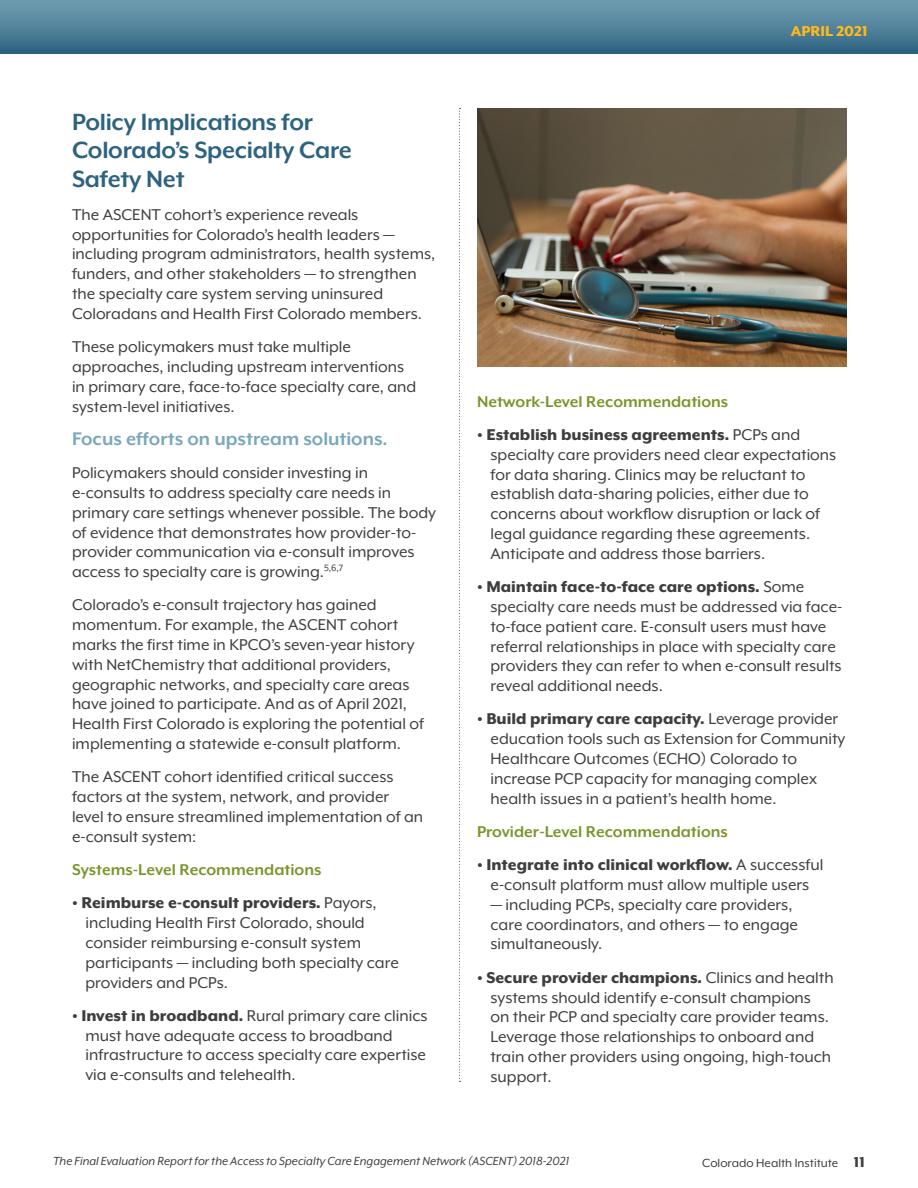
<style>
.page{position:relative;width:918px;height:1188px;background:#fff}
.page>*{position:absolute;margin:0;border:0;box-sizing:border-box;transform-origin:0 0}
.Body_text{font:700 27px/28.5px "Mr Eaves XL Mod OT";letter-spacing:-.01em;color:#2e6380}
.Body_text-2{font:700 21px "Mr Eaves XL Mod OT";color:#7aa7ba}
.Body_text-3{font:18px/19.8px "Mr Eaves XL Mod OT";color:#3e3e3f}
.Body_text-4{font:700 18px "Mr Eaves XL Mod OT";color:#7a962b}
.t1{font:800 16.5px "Mr Eaves XL Mod OT";color:#fdb91b}
.t2{font:italic 13.5px "Mr Eaves XL Mod OT";color:#3e3e3f}
.t3{font:13.5px "Mr Eaves XL Mod OT";color:#3e3e3f}
.s1{font-weight:800}
.s2{font-weight:800;font-size:16.5px}
</style>
<div class="page">
<div style="left:0;top:0;width:918px;height:54px;background:linear-gradient(to bottom,#729fb3,#306581)"></div>
<svg style="left:459px;top:108px;width:1px;height:974px"></svg>
<img style="left:477px;top:108px;width:369px;height:258px">
<p class="Body_text" style="left:72px;top:107px;width:281px">Policy Implications for<br>Colorado’s Specialty Care<br>Safety Net</p>
<p class="Body_text-3" style="left:72px;top:205px;width:365px">The ASCENT cohort’s experience reveals opportunities for Colorado’s health leaders — including program administrators, health systems, funders, and other stakeholders — to strengthen the specialty care system serving uninsured Coloradans and Health First Colorado members.</p>
<p class="Body_text-3" style="left:72px;top:337px;width:346px">These policymakers must take multiple approaches, including upstream interventions in primary care, face-to-face specialty care, and system-level initiatives.</p>
<p class="Body_text-2" style="left:72px;top:428px;width:317px">Focus efforts on upstream solutions.</p>
<p class="Body_text-3" style="left:72px;top:463px;width:366px">Policymakers should consider investing in e-consults to address specialty care needs in primary care settings whenever possible. The body of evidence that demonstrates how provider-to&shy;provider communication via e-consult improves access to specialty care is growing.<sup>5,6,7</sup></p>
<p class="Body_text-3" style="left:72px;top:595px;width:354px">Colorado’s e-consult trajectory has gained momentum. For example, the ASCENT cohort marks the first time in KPCO’s seven-year history with NetChemistry that additional providers, geographic networks, and specialty care areas have joined to participate. And as of April 2021, Health First Colorado is exploring the potential of implementing a statewide e-consult platform.</p>
<p class="Body_text-3" style="left:72px;top:767px;width:353px">The ASCENT cohort identified critical success factors at the system, network, and provider level to ensure streamlined implementation of an e-consult system:</p>
<p class="Body_text-4" style="left:72px;top:861px;width:251px">Systems-Level Recommendations</p>
<p class="Body_text-3" style="left:86px;top:893px;width:315px;text-indent:-14px"><span class="s1">• Reimburse e-consult providers.</span> Payors, including Health First Colorado, should consider reimbursing e-consult system participants — including both specialty care providers and PCPs.</p>
<p class="Body_text-3" style="left:86px;top:1006px;width:344px;text-indent:-14px"><span class="s1">• Invest in broadband.</span> Rural primary care clinics must have adequate access to broadband infrastructure to access specialty care expertise via e-consults and telehealth.</p>
<p class="t1" style="left:791px;top:23px;width:78px">APRIL 2021</p>
<p class="Body_text-4" style="left:477px;top:392px;width:253px">Network-Level Recommendations</p>
<p class="Body_text-3" style="left:490px;top:425px;width:347px;text-indent:-14px"><span class="s1">• Establish business agreements.</span> PCPs and specialty care providers need clear expectations for data sharing. Clinics may be reluctant to establish data-sharing policies, either due to concerns about workflow disruption or lack of legal guidance regarding these agreements.<br>Anticipate and address those barriers.</p>
<p class="Body_text-3" style="left:490px;top:577px;width:353px;text-indent:-14px"><span class="s1">• Maintain face-to-face care options.</span> Some specialty care needs must be addressed via face&shy;to-face patient care. E-consult users must have referral relationships in place with specialty care providers they can refer to when e-consult results reveal additional needs.</p>
<p class="Body_text-3" style="left:490px;top:709px;width:356px;text-indent:-14px"><span class="s1">• Build primary care capacity.</span> Leverage provider education tools such as Extension for Community Healthcare Outcomes (ECHO) Colorado to increase PCP capacity for managing complex health issues in a patient’s health home.</p>
<p class="Body_text-4" style="left:477px;top:823px;width:252px">Provider-Level Recommendations</p>
<p class="Body_text-3" style="left:477px;top:855px;width:348px;text-align:center"><span class="s1">• Integrate into clinical workflow.</span> A successful e-consult platform must allow multiple users</p>
<p class="Body_text-3" style="left:490px;top:895px;width:309px">— including PCPs, specialty care providers, care coordinators, and others — to engage simultaneously.</p>
<p class="Body_text-3" style="left:490px;top:967px;width:345px;text-indent:-14px"><span class="s1">• Secure provider champions.</span> Clinics and health systems should identify e-consult champions on their PCP and specialty care provider teams.<br>Leverage those relationships to onboard and train other providers using ongoing, high-touch support.</p>
<p class="t2" style="left:53px;top:1154px;width:518px">The Final Evaluation Report for the Access to Specialty Care Engagement Network (ASCENT) 2018-2021</p>
<p class="t3" style="left:702px;top:1156px;width:164px">Colorado Health Institute <span class="s2">11</span></p>
</div>
